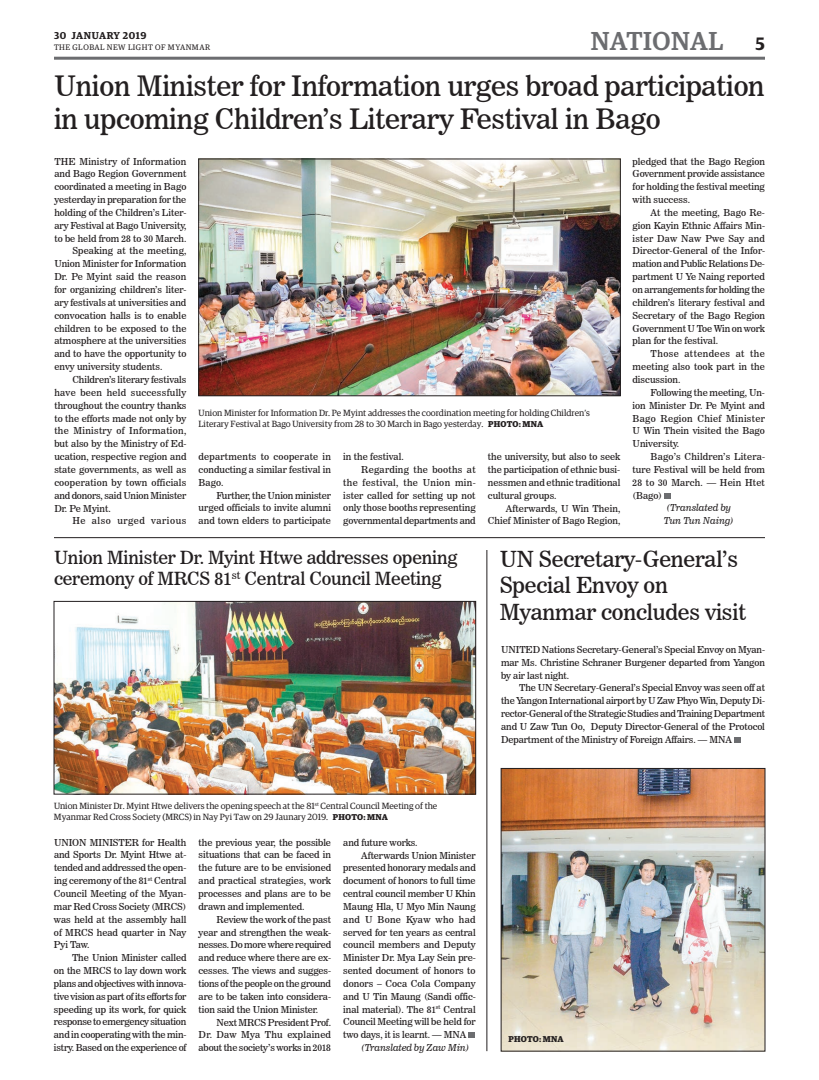
<style>
.page{position:relative;width:819px;height:1080px;background:#fff}
.page>*{position:absolute;margin:0;border:0;box-sizing:border-box;transform-origin:0 0}
.t1{font:28px/33.6px "News 706 BT Roman C";letter-spacing:-.01em;color:#231f20}
.t2{font:500 26px "Guardian Egyp";letter-spacing:.02em;color:#6c6d70}
.t3{font:22px/26.4px "News 706 BT Roman C";letter-spacing:-.01em;color:#231f20}
.t4{font:18px/21.6px "News 706 BT Roman C";letter-spacing:-.01em;color:#231f20}
.t5{font:600 10px "Guardian Egyp";letter-spacing:.06em;color:#231f20}
.t6{font:9.5px/12.9px "News 706 BT Roman C";color:#231f20;text-align:justify}
.t7{font:9.5px "News 706 BT Roman C";letter-spacing:.03em;color:#231f20}
.t8{font:9.5px/12.9px "News 706 BT Italic C";letter-spacing:-.01em;color:#231f20}
.t9{font:9.5px "News 706 BT Roman C";letter-spacing:.025em;color:#231f20}
.t10{font:9.5px "News 706 BT Roman C";letter-spacing:.02em;color:#231f20}
.t11{font:9.5px "News 706 BT Roman C";letter-spacing:.05em;color:#231f20}
.t12{font:9px/10.8px "Guardian Egyp";color:#231f20}
.t13{font:700 8.5px "Guardian Egyp";letter-spacing:.02em;color:#231f20}
.t14{font:8px "Guardian Egyp";letter-spacing:.06em;color:#231f20}
.s1{font-weight:600;font-size:18px;color:#231f20}
.s2{font-weight:700;font-size:8.5px}
</style>
<div class="page">
<hr style="left:54px;top:57px;width:711px;height:3px;background:#6c6d70">
<img style="left:201px;top:161px;width:417px;height:233px">
<div style="left:199px;top:159px;width:421px;height:237px;border:1px solid #231f20"></div>
<svg style="left:469px;top:1032px;width:6px;height:6px"></svg>
<img style="left:56px;top:603px;width:418px;height:189px">
<div style="left:54px;top:601px;width:422px;height:193px;border:1px solid #231f20"></div>
<hr style="left:54px;top:537px;width:711px;height:1px;background:#231f20">
<hr style="left:487px;top:550px;width:1px;height:501px;background:#231f20">
<svg style="left:734px;top:737px;width:6px;height:6px"></svg>
<img style="left:503px;top:770px;width:260px;height:279px">
<div style="left:501px;top:768px;width:264px;height:283px;border:1px solid #231f20"></div>
<svg style="left:665px;top:493px;width:6px;height:6px"></svg>
<p class="t5" style="left:54px;top:28px;width:94px">30 JANUARY 2019</p>
<p class="t14" style="left:54px;top:42px;width:158px">THE GLOBAL NEW LIGHT OF MYANMAR</p>
<h2 class="t2" style="left:591px;top:23px;width:176px">NATIONAL <span class="s1">5</span></h2>
<h1 class="t1" style="left:54px;top:69px;width:712px">Union Minister for Information urges broad participation in upcoming Children’s Literary Festival in Bago</h1>
<p class="t6" style="left:54px;top:155px;width:134px">THE Ministry of Information</p>
<p class="t6" style="left:54px;top:167px;width:134px">and Bago Region Government</p>
<p class="t6" style="left:54px;top:180px;width:134px">coordinated a meeting in Bago</p>
<p class="t6" style="left:54px;top:193px;width:134px">yesterday in preparation for the</p>
<p class="t6" style="left:54px;top:206px;width:134px">holding of the Children’s Liter-</p>
<p class="t6" style="left:54px;top:219px;width:134px">ary Festival at Bago University,</p>
<p class="t6" style="left:54px;top:232px;width:134px">to be held from 28 to 30 March.</p>
<p class="t6" style="left:72px;top:245px;width:116px">Speaking at the meeting,</p>
<p class="t6" style="left:54px;top:257px;width:134px">Union Minister for Information</p>
<p class="t6" style="left:54px;top:270px;width:134px">Dr. Pe Myint said the reason</p>
<p class="t6" style="left:54px;top:283px;width:134px">for organizing children’s liter-</p>
<p class="t6" style="left:54px;top:296px;width:134px">ary festivals at universities and</p>
<p class="t6" style="left:54px;top:309px;width:134px">convocation halls is to enable</p>
<p class="t6" style="left:54px;top:322px;width:134px">children to be exposed to the</p>
<p class="t6" style="left:54px;top:335px;width:134px">atmosphere at the universities</p>
<p class="t6" style="left:54px;top:347px;width:134px">and to have the opportunity to</p>
<p class="t6" style="left:54px;top:360px;width:110px">envy university students.</p>
<p class="t6" style="left:72px;top:373px;width:116px">Children’s literary festivals</p>
<p class="t7" style="left:54px;top:387px;width:134px">have been held successfully</p>
<p class="t6" style="left:54px;top:399px;width:134px">throughout the country thanks</p>
<p class="t6" style="left:54px;top:412px;width:134px">to the efforts made not only by</p>
<p class="t7" style="left:54px;top:425px;width:134px">the Ministry of Information,</p>
<p class="t6" style="left:54px;top:437px;width:134px">but also by the Ministry of Ed-</p>
<p class="t6" style="left:54px;top:450px;width:134px">ucation, respective region and</p>
<p class="t6" style="left:54px;top:463px;width:134px">state governments, as well as</p>
<p class="t10" style="left:54px;top:477px;width:134px">cooperation by town officials</p>
<p class="t6" style="left:54px;top:489px;width:134px">and donors, said Union Minister</p>
<p class="t6" style="left:54px;top:502px;width:58px">Dr. Pe Myint.</p>
<p class="t11" style="left:72px;top:515px;width:116px">He also urged various</p>
<p class="t6" style="left:633px;top:155px;width:134px">pledged that the Bago Region Government provide assistance for holding the festival meeting with success.</p>
<p class="t6" style="left:633px;top:206px;width:134px;text-indent:18px">At the meeting, Bago Re&shy;gion Kayin Ethnic Affairs Min&shy;ister Daw Naw Pwe Say and Director-General of the Infor&shy;mation and Public Relations De&shy;partment U Ye Naing reported on arrangements for holding the children’s literary festival and Secretary of the Bago Region Government U Toe Win on work plan for the festival.</p>
<p class="t6" style="left:633px;top:347px;width:134px;text-indent:18px">Those attendees at the meeting also took part in the discussion.</p>
<p class="t6" style="left:633px;top:386px;width:134px;text-indent:18px">Following the meeting, Un&shy;ion Minister Dr. Pe Myint and Bago Region Chief Minister U Win Thein visited the Bago University.</p>
<p class="t6" style="left:633px;top:450px;width:134px;text-indent:18px">Bago’s Children’s Litera&shy;ture Festival will be held from 28 to 30 March. — Hein Htet (Bago)</p>
<p class="t8" style="left:664px;top:502px;width:71px">(Translated by<br>Tun Tun Naing)</p>
<h3 class="t3" style="left:500px;top:546px;width:248px">UN Secretary-General’s<br>Special Envoy on<br>Myanmar concludes visit</h3>
<p class="t12" style="left:199px;top:407px;width:393px">Union Minister for Information Dr. Pe Myint addresses the coordination meeting for holding Children’s<br>Literary Festival at Bago University from 28 to 30 March in Bago yesterday. <span class="s2">PHOTO: MNA</span></p>
<p class="t6" style="left:199px;top:450px;width:134px">departments to cooperate in conducting a similar festival in Bago.</p>
<p class="t6" style="left:199px;top:489px;width:134px;text-indent:18px">Further, the Union minister urged officials to invite alumni and town elders to participate</p>
<p class="t6" style="left:343px;top:450px;width:62px">in the festival.</p>
<p class="t9" style="left:361px;top:464px;width:116px">Regarding the booths at</p>
<p class="t7" style="left:343px;top:477px;width:134px">the festival, the Union min-</p>
<p class="t6" style="left:343px;top:489px;width:134px">ister called for setting up not</p>
<p class="t6" style="left:343px;top:502px;width:134px">only those booths representing</p>
<p class="t6" style="left:343px;top:514px;width:134px">governmental departments and</p>
<p class="t6" style="left:488px;top:450px;width:134px">the university, but also to seek the participation of ethnic busi&shy;nessmen and ethnic traditional cultural groups.</p>
<p class="t6" style="left:488px;top:502px;width:134px;text-align:right">Afterwards, U Win Thein,<br>Chief Minister of Bago Region,</p>
<h3 class="t4" style="left:54px;top:546px;width:405px">Union Minister Dr. Myint Htwe addresses opening ceremony of MRCS 81<sup>st</sup> Central Council Meeting</h3>
<p class="t12" style="left:54px;top:800px;width:385px">Union Minister Dr. Myint Htwe delivers the opening speech at the 81<sup>st</sup> Central Council Meeting of the<br>Myanmar Red Cross Society (MRCS) in Nay Pyi Taw on 29 Jaunary 2019. <span class="s2">PHOTO: MNA</span></p>
<p class="t6" style="left:54px;top:836px;width:134px">UNION MINISTER for Health and Sports Dr. Myint Htwe at&shy;tended and addressed the open&shy;ing ceremony of the 81<sup>st</sup> Central Council Meeting of the Myan&shy;mar Red Cross Society (MRCS) was held at the assembly hall of MRCS head quarter in Nay Pyi Taw.</p>
<p class="t6" style="left:54px;top:951px;width:134px;text-indent:18px">The Union Minister called on the MRCS to lay down work plans and objectives with innova&shy;tive vision as part of its efforts for speeding up its work, for quick response to emergency situation and in cooperating with the min&shy;istry. Based on the experience of</p>
<p class="t6" style="left:199px;top:836px;width:134px">the previous year, the possible situations that can be faced in the future are to be envisioned and practical strategies, work processes and plans are to be drawn and implemented.</p>
<p class="t6" style="left:199px;top:913px;width:134px;text-indent:18px">Review the work of the past year and strengthen the weak&shy;nesses. Do more where required and reduce where there are ex&shy;cesses. The views and sugges&shy;tions of the people on the ground are to be taken into considera&shy;tion said the Union Minister.</p>
<p class="t6" style="left:199px;top:1016px;width:134px;text-indent:18px">Next MRCS President Prof.<br>Dr. Daw Mya Thu explained about the society’s works in 2018</p>
<p class="t6" style="left:343px;top:836px;width:76px">and future works.</p>
<p class="t6" style="left:361px;top:849px;width:116px">Afterwards Union Minister</p>
<p class="t6" style="left:343px;top:861px;width:134px">presented honorary medals and</p>
<p class="t6" style="left:343px;top:874px;width:134px">document of honors to full time</p>
<p class="t6" style="left:343px;top:887px;width:134px">central council member U Khin</p>
<p class="t6" style="left:343px;top:900px;width:134px">Maung Hla, U Myo Min Naung</p>
<p class="t9" style="left:343px;top:914px;width:134px">and U Bone Kyaw who had</p>
<p class="t6" style="left:343px;top:926px;width:134px">served for ten years as central</p>
<p class="t6" style="left:343px;top:939px;width:134px">council members and Deputy</p>
<p class="t6" style="left:343px;top:951px;width:134px">Minister Dr. Mya Lay Sein pre-</p>
<p class="t6" style="left:343px;top:964px;width:134px">sented document of honors to</p>
<p class="t6" style="left:343px;top:977px;width:134px">donors – Coca Cola Company</p>
<p class="t6" style="left:343px;top:990px;width:134px">and U Tin Maung (Sandi offic-</p>
<p class="t6" style="left:343px;top:1003px;width:134px">inal material). The 81<sup>st</sup> Central</p>
<p class="t6" style="left:343px;top:1016px;width:134px">Council Meeting will be held for</p>
<p class="t6" style="left:343px;top:1028px;width:125px">two days, it is learnt. — MNA</p>
<p class="t8" style="left:361px;top:1041px;width:110px">(Translated by Zaw Min)</p>
<p class="t6" style="left:501px;top:643px;width:265px">UNITED Nations Secretary-General’s Special Envoy on Myan&shy;mar Ms. Christine Schraner Burgener departed from Yangon by air last night.</p>
<p class="t6" style="left:501px;top:681px;width:265px;text-indent:18px">The UN Secretary-General’s Special Envoy was seen off at the Yangon International airport by U Zaw Phyo Win, Deputy Di&shy;rector-General of the Strategic Studies and Training Department and U Zaw Tun Oo, Deputy Director-General of the Protocol Department of the Ministry of Foreign Affairs. — MNA</p>
<p class="t13" style="left:509px;top:1032px;width:57px">PHOTO: MNA</p>
</div>
